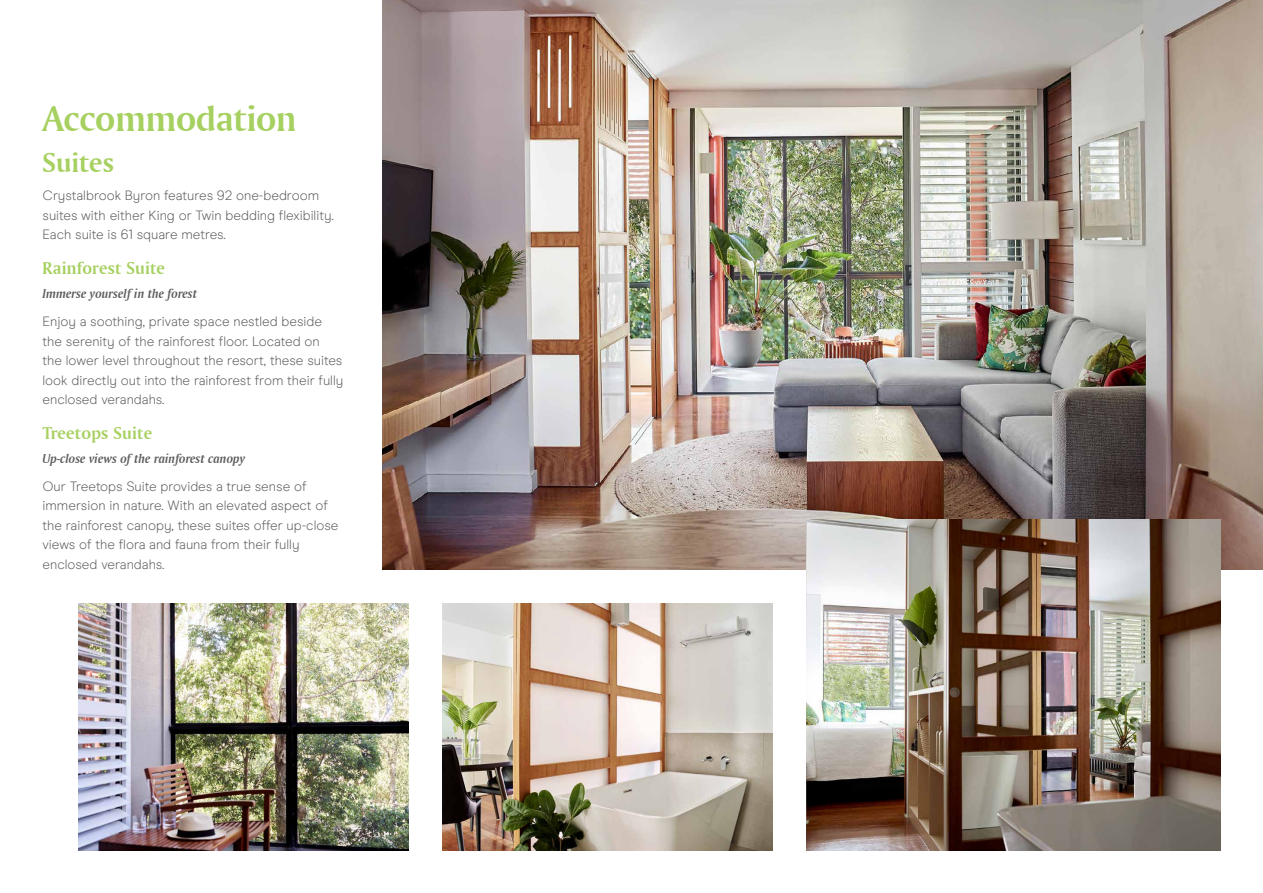
<style>
.page{position:relative;width:1263px;height:893px;background:#fff}
.page>*{position:absolute;margin:0;border:0;box-sizing:border-box;transform-origin:0 0}
.t1{font:37.5px "Amerigo BT Bold A";letter-spacing:-.01em;color:#a6d05f}
.t2{font:28.5px "Amerigo BT Bold A";color:#a6d05f}
.t3{font:18px "Amerigo BT Bold A";letter-spacing:.01em;color:#a6d05f}
.t4{font:300 13.5px/19.5px "Modern Era";color:#5b5e5b}
.t5{font:13.5px "Amerigo BT Bold Italic A";color:#5b5e5b}
</style>
<div class="page">
<img style="left:383px;top:0;width:880px;height:569px">
<img style="left:443px;top:603px;width:330px;height:247px">
<img style="left:79px;top:603px;width:330px;height:247px">
<img style="left:807px;top:520px;width:413px;height:330px">
<h1 class="t1" style="left:43px;top:95px;width:255px">Accommodation</h1>
<h2 class="t2" style="left:43px;top:145px;width:73px">Suites</h2>
<p class="t4" style="left:43px;top:186px;width:293px">Crystalbrook Byron features 92 one-bedroom suites with either King or Twin bedding flexibility.<br>Each suite is 61 square metres.</p>
<h3 class="t3" style="left:43px;top:257px;width:124px">Rainforest Suite</h3>
<p class="t5" style="left:43px;top:285px;width:156px">Immerse yourself in the forest</p>
<p class="t4" style="left:43px;top:312px;width:302px">Enjoy a soothing, private space nestled beside the serenity of the rainforest floor. Located on<br>the lower level throughout the resort, these suites look directly out into the rainforest from their fully enclosed verandahs.</p>
<h3 class="t3" style="left:43px;top:422px;width:111px">Treetops Suite</h3>
<p class="t5" style="left:43px;top:450px;width:204px">Up-close views of the rainforest canopy</p>
<p class="t4" style="left:43px;top:476px;width:297px">Our Treetops Suite provides a true sense of immersion in nature. With an elevated aspect of the rainforest canopy, these suites offer up‑close views of the flora and fauna from their fully enclosed verandahs.</p>
</div>
